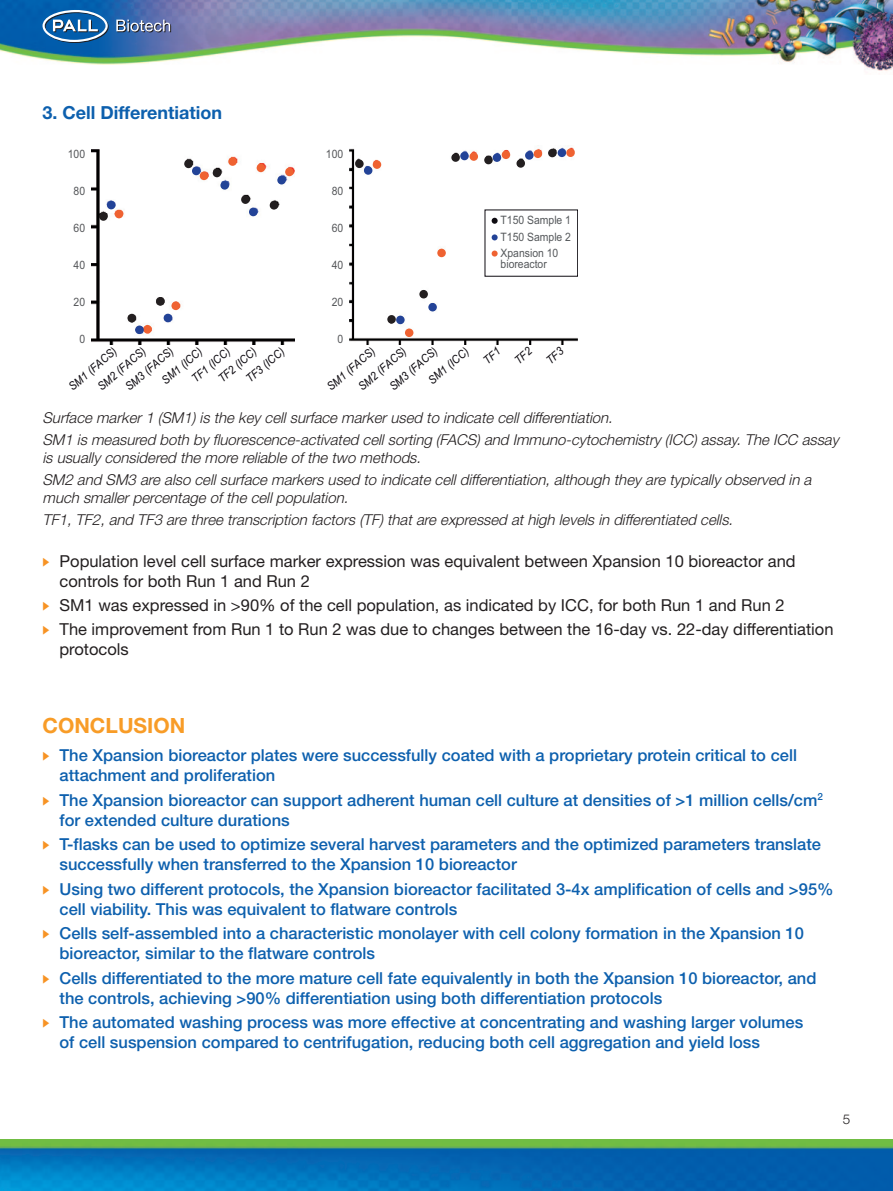
<style>
.page{position:relative;width:893px;height:1191px;background:#fff}
.page>*{position:absolute;margin:0;border:0;box-sizing:border-box;transform-origin:0 0}
.t1{font:700 21px "Helvetica Neue LT";color:#f89c27}
.t2{font:700 18px "Helvetica Neue LT";color:#0d60ae}
.t3{font:500 16.5px/20.1px "Helvetica Neue LT";color:#0d60ae}
.t4{font:16.5px/19.8px "Helvetica Neue LT";color:#231f20}
.t5{font:italic 300 15px/18px "Helvetica Neue LT";color:#231f20}
.t6{font:300 13.5px "Helvetica Neue LT";color:#231f20}
.t7{font:italic 11.55px "Arial";color:#0e0b11;scale:.9 1}
.t8{font:11.55px/16.2px "Arial";color:#56595c;text-align:justify;scale:.9 1}
.t9{font:11.55px "Arial";color:#55575a;scale:.9 1}
.s1{color:#f79324}
</style>
<div class="page">
<img style="left:0;top:0;width:893px;height:71px">
<svg style="left:43px;top:10px;width:66px;height:33px"></svg>
<svg style="left:116px;top:20px;width:55px;height:12px"></svg>
<img style="left:0;top:1140px;width:893px;height:50px">
<img style="left:350px;top:147px;width:228px;height:197px">
<img style="left:91px;top:149px;width:204px;height:195px">
<svg style="left:492px;top:218px;width:6px;height:6px"></svg>
<svg style="left:492px;top:234px;width:6px;height:6px"></svg>
<svg style="left:492px;top:250px;width:6px;height:6px"></svg>
<div style="left:228px;top:157px;width:9px;height:9px;background:#ef6231;border-radius:50%"></div>
<div style="left:200px;top:172px;width:8px;height:8px;background:#ef6231;border-radius:50%"></div>
<div style="left:115px;top:210px;width:8px;height:8px;background:#ef6231;border-radius:50%"></div>
<div style="left:172px;top:301px;width:8px;height:9px;background:#ef6231;border-radius:50%"></div>
<div style="left:143px;top:325px;width:9px;height:8px;background:#ef6231;border-radius:50%"></div>
<div style="left:257px;top:164px;width:8px;height:8px;background:#ef6231;border-radius:50%"></div>
<div style="left:285px;top:168px;width:9px;height:8px;background:#ef6231;border-radius:50%"></div>
<div style="left:277px;top:176px;width:9px;height:8px;background:#234397;border-radius:50%"></div>
<div style="left:249px;top:208px;width:8px;height:8px;background:#234397;border-radius:50%"></div>
<div style="left:220px;top:181px;width:9px;height:9px;background:#234397;border-radius:50%"></div>
<div style="left:192px;top:167px;width:8px;height:8px;background:#234397;border-radius:50%"></div>
<div style="left:184px;top:160px;width:9px;height:8px;background:#231f20;border-radius:50%"></div>
<div style="left:213px;top:169px;width:8px;height:8px;background:#231f20;border-radius:50%"></div>
<div style="left:241px;top:195px;width:9px;height:9px;background:#231f20;border-radius:50%"></div>
<div style="left:270px;top:201px;width:8px;height:9px;background:#231f20;border-radius:50%"></div>
<div style="left:373px;top:160px;width:8px;height:9px;background:#ef6231;border-radius:50%"></div>
<div style="left:469px;top:152px;width:9px;height:9px;background:#ef6231;border-radius:50%"></div>
<div style="left:502px;top:151px;width:8px;height:8px;background:#ef6231;border-radius:50%"></div>
<div style="left:364px;top:166px;width:8px;height:9px;background:#234397;border-radius:50%"></div>
<div style="left:355px;top:160px;width:9px;height:8px;background:#231f20;border-radius:50%"></div>
<div style="left:516px;top:159px;width:9px;height:9px;background:#231f20;border-radius:50%"></div>
<div style="left:548px;top:149px;width:9px;height:8px;background:#231f20;border-radius:50%"></div>
<div style="left:566px;top:148px;width:9px;height:9px;background:#ef6231;border-radius:50%"></div>
<div style="left:534px;top:150px;width:8px;height:8px;background:#ef6231;border-radius:50%"></div>
<div style="left:484px;top:156px;width:9px;height:8px;background:#231f20;border-radius:50%"></div>
<div style="left:451px;top:153px;width:9px;height:9px;background:#231f20;border-radius:50%"></div>
<div style="left:460px;top:152px;width:9px;height:8px;background:#234397;border-radius:50%"></div>
<div style="left:493px;top:153px;width:8px;height:9px;background:#234397;border-radius:50%"></div>
<div style="left:525px;top:151px;width:9px;height:9px;background:#234397;border-radius:50%"></div>
<div style="left:558px;top:149px;width:8px;height:8px;background:#234397;border-radius:50%"></div>
<div style="left:107px;top:201px;width:8px;height:8px;background:#234397;border-radius:50%"></div>
<div style="left:164px;top:314px;width:8px;height:8px;background:#234397;border-radius:50%"></div>
<div style="left:135px;top:325px;width:9px;height:9px;background:#234397;border-radius:50%"></div>
<div style="left:156px;top:297px;width:9px;height:9px;background:#231f20;border-radius:50%"></div>
<div style="left:128px;top:314px;width:8px;height:8px;background:#231f20;border-radius:50%"></div>
<div style="left:99px;top:212px;width:9px;height:9px;background:#231f20;border-radius:50%"></div>
<div style="left:419px;top:290px;width:9px;height:8px;background:#231f20;border-radius:50%"></div>
<div style="left:387px;top:315px;width:9px;height:8px;background:#231f20;border-radius:50%"></div>
<div style="left:405px;top:328px;width:8px;height:9px;background:#ef6231;border-radius:50%"></div>
<div style="left:437px;top:249px;width:9px;height:8px;background:#ef6231;border-radius:50%"></div>
<div style="left:428px;top:303px;width:9px;height:8px;background:#234397;border-radius:50%"></div>
<div style="left:396px;top:316px;width:9px;height:8px;background:#234397;border-radius:50%"></div>
<p class="t2" style="left:43px;top:106px;width:181px">3. Cell Differentiation</p>
<p class="t9" style="left:68px;top:147px;width:21px">100</p>
<p class="t9" style="left:74px;top:184px;width:14px">80</p>
<p class="t9" style="left:74px;top:221px;width:14px">60</p>
<p class="t9" style="left:74px;top:258px;width:14px">40</p>
<p class="t9" style="left:74px;top:295px;width:14px">20</p>
<p class="t9" style="left:79px;top:332px;width:8px">0</p>
<p class="t9" style="left:326px;top:147px;width:21px">100</p>
<p class="t9" style="left:332px;top:184px;width:14px">80</p>
<p class="t9" style="left:332px;top:221px;width:14px">60</p>
<p class="t9" style="left:332px;top:258px;width:14px">40</p>
<p class="t9" style="left:332px;top:295px;width:14px">20</p>
<p class="t9" style="left:338px;top:332px;width:8px">0</p>
<p class="t7" style="left:216px;top:375px;width:53px;rotate:-41deg">TF2 (ICC)</p>
<p class="t7" style="left:356px;top:383px;width:67px;rotate:-41deg">SM2 (FACS)</p>
<p class="t7" style="left:189px;top:375px;width:53px;rotate:-41deg">TF1 (ICC)</p>
<p class="t7" style="left:387px;top:383px;width:67px;rotate:-41deg">SM3 (FACS)</p>
<p class="t7" style="left:243px;top:375px;width:53px;rotate:-41deg">TF3 (ICC)</p>
<p class="t7" style="left:324px;top:383px;width:67px;rotate:-41deg">SM1 (FACS)</p>
<p class="t7" style="left:425px;top:377px;width:56px;rotate:-41deg">SM1 (ICC)</p>
<p class="t7" style="left:123px;top:383px;width:67px;rotate:-41deg">SM3 (FACS)</p>
<p class="t7" style="left:159px;top:377px;width:56px;rotate:-41deg">SM1 (ICC)</p>
<p class="t7" style="left:95px;top:383px;width:67px;rotate:-41deg">SM2 (FACS)</p>
<p class="t7" style="left:66px;top:383px;width:67px;rotate:-41deg">SM1 (FACS)</p>
<p class="t8" style="left:501px;top:212px;width:80px">T150 Sample 1<br>T150 Sample 2<br>Xpansion 10</p>
<p class="t8" style="left:501px;top:256px;width:53px">bioreactor</p>
<p class="t5" style="left:43px;top:410px;width:574px">Surface marker 1 (SM1) is the key cell surface marker used to indicate cell differentiation.</p>
<p class="t5" style="left:43px;top:432px;width:798px">SM1 is measured both by fluorescence-activated cell sorting (FACS) and Immuno-cytochemistry (ICC) assay. The ICC assay is usually considered the more reliable of the two methods.</p>
<p class="t5" style="left:43px;top:472px;width:773px">SM2 and SM3 are also cell surface markers used to indicate cell differentiation, although they are typically observed in a much smaller percentage of the cell population.</p>
<p class="t5" style="left:43px;top:512px;width:695px">TF1, TF2, and TF3 are three transcription factors (TF) that are expressed at high levels in differentiated cells.</p>
<p class="t4" style="left:60px;top:553px;width:738px;text-indent:-17px"><span class="s1">◆</span> Population level cell surface marker expression was equivalent between Xpansion 10 bioreactor and controls for both Run 1 and Run 2</p>
<p class="t4" style="left:43px;top:596px;width:744px"><span class="s1">◆</span> SM1 was expressed in &gt;90% of the cell population, as indicated by ICC, for both Run 1 and Run 2</p>
<p class="t4" style="left:60px;top:620px;width:775px;line-height:20.4px;text-indent:-17px"><span class="s1">◆</span> The improvement from Run 1 to Run 2 was due to changes between the 16-day vs. 22-day differentiation protocols</p>
<p class="t1" style="left:43px;top:717px;width:144px">CONCLUSION</p>
<p class="t3" style="left:60px;top:747px;width:739px;text-indent:-17px"><span class="s1">◆</span> The Xpansion bioreactor plates were successfully coated with a proprietary protein critical to cell attachment and proliferation</p>
<p class="t3" style="left:60px;top:791px;width:765px;text-indent:-17px"><span class="s1">◆</span> The Xpansion bioreactor can support adherent human cell culture at densities of &gt;1 million cells/cm<sup>2 </sup>for extended culture durations</p>
<p class="t3" style="left:60px;top:836px;width:763px;text-indent:-17px"><span class="s1">◆</span> T-flasks can be used to optimize several harvest parameters and the optimized parameters translate successfully when transferred to the Xpansion 10 bioreactor</p>
<p class="t3" style="left:60px;top:880px;width:776px;text-indent:-17px"><span class="s1">◆</span> Using two different protocols, the Xpansion bioreactor facilitated 3-4x amplification of cells and &gt;95% cell viability. This was equivalent to flatware controls</p>
<p class="t3" style="left:60px;top:925px;width:746px;text-indent:-17px"><span class="s1">◆</span> Cells self-assembled into a characteristic monolayer with cell colony formation in the Xpansion 10 bioreactor, similar to the flatware controls</p>
<p class="t3" style="left:60px;top:969px;width:758px;text-indent:-17px"><span class="s1">◆</span> Cells differentiated to the more mature cell fate equivalently in both the Xpansion 10 bioreactor, and the controls, achieving &gt;90% differentiation using both differentiation protocols</p>
<p class="t3" style="left:60px;top:1013px;width:745px;text-indent:-17px"><span class="s1">◆</span> The automated washing process was more effective at concentrating and washing larger volumes of cell suspension compared to centrifugation, reducing both cell aggregation and yield loss</p>
<p class="t6" style="left:843px;top:1114px;width:9px">5</p>
</div>
